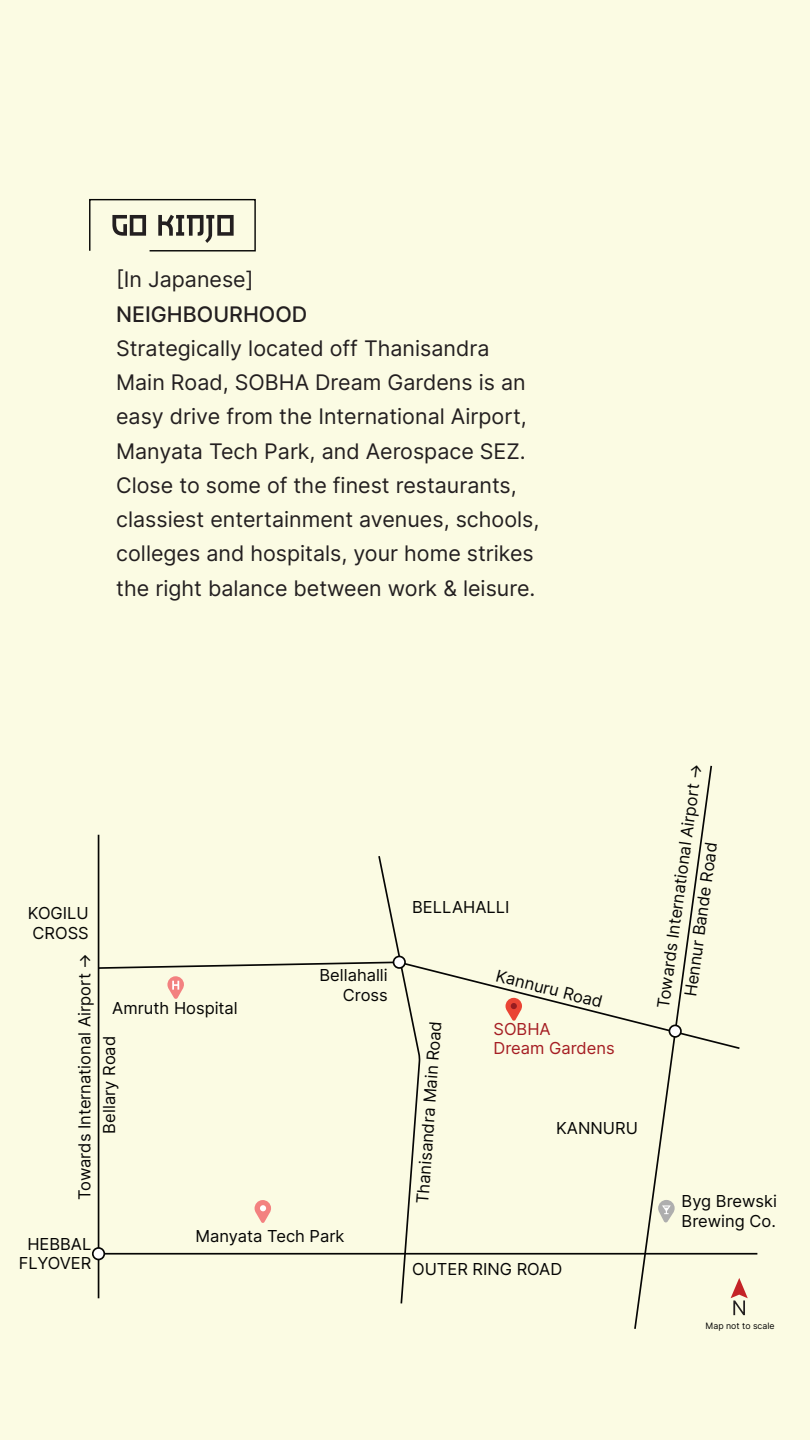
<style>
.page{position:relative;width:810px;height:1440px;background:#fbfbe3}
.page>*{position:absolute;margin:0;border:0;box-sizing:border-box;transform-origin:0 0}
.t1{font:21.45px/34.3px "Inter";color:#231f20}
.t2{font:16.5px/19.8px "Inter";color:#050504}
.t3{font:16.5px/19.8px "Inter";color:#a51d23}
.t4{font:8.77px "Inter";color:#050504}
</style>
<div class="page">
<svg style="left:97px;top:961px;width:643px;height:89px"></svg>
<svg style="left:377px;top:856px;width:44px;height:448px"></svg>
<div style="left:394px;top:956px;width:11px;height:12px;background:#fff;border-radius:50%"></div>
<div style="left:393px;top:956px;width:13px;height:13px;border:2px solid #050504;border-radius:50%"></div>
<svg style="left:167px;top:976px;width:17px;height:23px"></svg>
<svg style="left:633px;top:765px;width:80px;height:564px"></svg>
<hr style="left:99px;top:1253px;width:658px;height:2px;background:#050504">
<svg style="left:254px;top:1200px;width:17px;height:23px"></svg>
<svg style="left:731px;top:1278px;width:17px;height:37px"></svg>
<hr style="left:98px;top:835px;width:1px;height:463px;background:#050504">
<div style="left:93px;top:1248px;width:11px;height:11px;background:#fff;border-radius:50%"></div>
<div style="left:92px;top:1247px;width:13px;height:13px;border:2px solid #050504;border-radius:50%"></div>
<svg style="left:89px;top:198px;width:167px;height:54px"></svg>
<p class="t1" style="left:116px;top:262px;width:425px">[In Japanese]<br>NEIGHBOURHOOD<br>Strategically located off Thanisandra Main Road, SOBHA Dream Gardens is an easy drive from the International Airport, Manyata Tech Park, and Aerospace SEZ.<br>Close to some of the finest restaurants, classiest entertainment avenues, schools, colleges and hospitals, your home strikes the right balance between work &amp; leisure.</p>
<p class="t2" style="left:28px;top:903px;width:62px">KOGILU<br>CROSS</p>
<p class="t2" style="left:74px;top:1200px;width:249px;rotate:-90deg">Towards International Airport →</p>
<p class="t2" style="left:112px;top:998px;width:127px">Amruth Hospital</p>
<p class="t2" style="left:99px;top:1134px;width:99px;rotate:-90deg">Bellary Road</p>
<p class="t2" style="left:320px;top:964px;width:70px;text-align:right">Bellahalli<br>Cross</p>
<p class="t2" style="left:19px;top:1233px;width:74px;text-align:center">HEBBAL<br>FLYOVER</p>
<p class="t2" style="left:196px;top:1225px;width:150px">Manyata Tech Park</p>
<p class="t2" style="left:412px;top:897px;width:99px">BELLAHALLI</p>
<p class="t2" style="left:412px;top:1203px;width:185px;rotate:-86deg">Thanisandra Main Road</p>
<p class="t2" style="left:499px;top:965px;width:111px;rotate:14deg">Kannuru Road</p>
<p class="t3" style="left:494px;top:1018px;width:123px">SOBHA<br>Dream Gardens</p>
<p class="t2" style="left:556px;top:1117px;width:83px">KANNURU</p>
<p class="t2" style="left:412px;top:1259px;width:152px">OUTER RING ROAD</p>
<p class="t2" style="left:652px;top:1007px;width:249px;rotate:-82deg">Towards International Airport →</p>
<p class="t2" style="left:680px;top:995px;width:157px;rotate:-82deg">Hennur Bande Road</p>
<p class="t2" style="left:682px;top:1191px;width:97px">Byg Brewski<br>Brewing Co.</p>
<p class="t4" style="left:706px;top:1319px;width:71px">Map not to scale</p>
</div>
